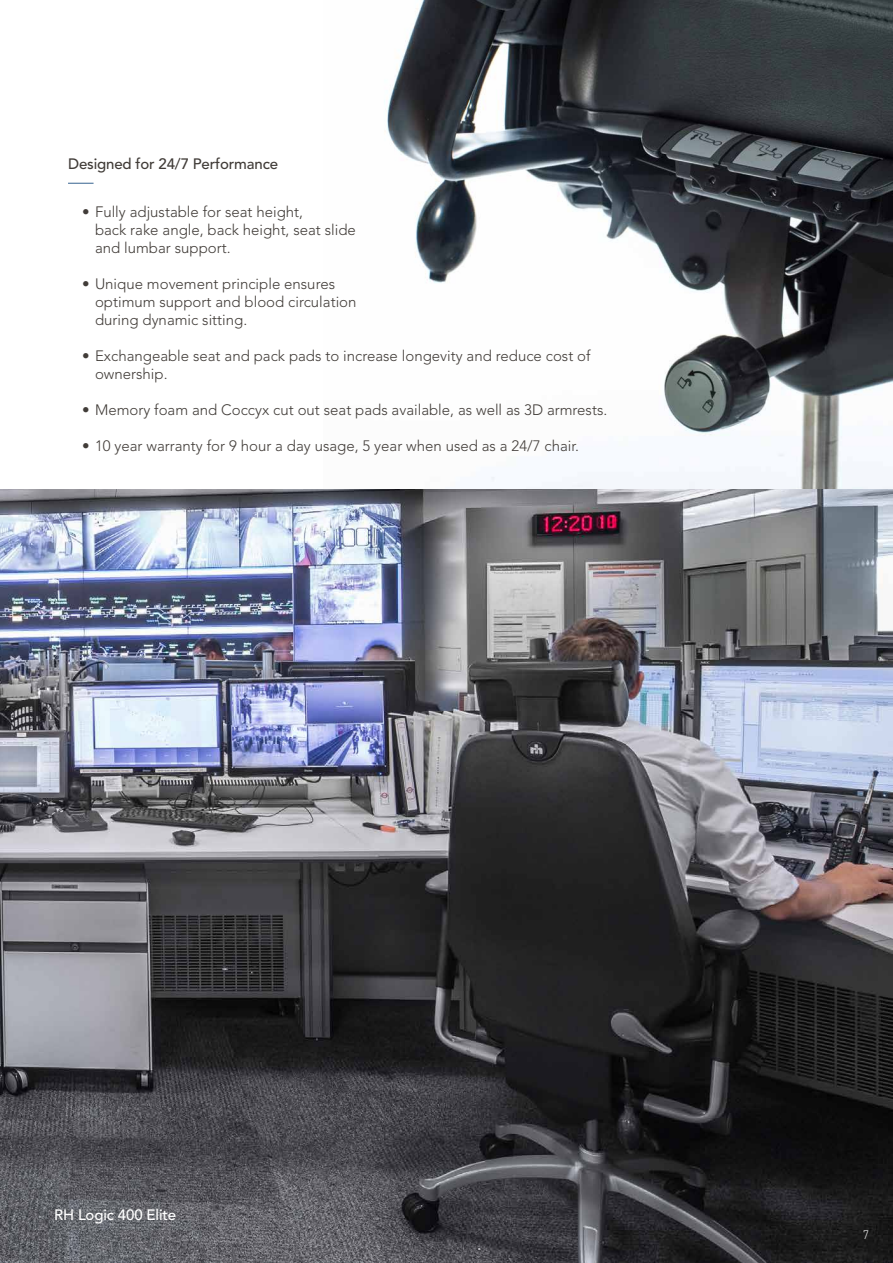
<style>
.page{position:relative;width:893px;height:1263px;background:#fff}
.page>*{position:absolute;margin:0;border:0;box-sizing:border-box;transform-origin:0 0}
.t1{font:300 15px/18px "Avenir LT Std";color:#413c38}
.t2{font:500 15px "Avenir LT Std";letter-spacing:-.01em;color:#413c38}
.t3{font:500 15px "Avenir LT Std";letter-spacing:-.01em;color:#fff}
.t4{font:300 12px "DIN";color:#fff}
</style>
<div class="page">
<img style="left:384px;top:0;width:509px;height:489px">
<img style="left:0;top:489px;width:893px;height:774px">
<svg style="left:68px;top:183px;width:26px;height:1px"></svg>
<p class="t2" style="left:68px;top:155px;width:212px">Designed for 24/7 Performance</p>
<p class="t1" style="left:95px;top:203px;width:262px;text-indent:-13px">• Fully adjustable for seat height,<br>back rake angle, back height, seat slide and lumbar support.</p>
<p class="t1" style="left:95px;top:275px;width:263px;text-indent:-13px">• Unique movement principle ensures optimum support and blood circulation during dynamic sitting.</p>
<p class="t1" style="left:95px;top:347px;width:497px;text-indent:-13px">• Exchangeable seat and pack pads to increase longevity and reduce cost of ownership.</p>
<p class="t1" style="left:82px;top:401px;width:526px">• Memory foam and Coccyx cut out seat pads available, as well as 3D armrests.</p>
<p class="t1" style="left:82px;top:437px;width:498px">• 10 year warranty for 9 hour a day usage, 5 year when used as a 24/7 chair.</p>
<p class="t3" style="left:54px;top:1206px;width:124px">RH Logic 400 Elite</p>
<p class="t4" style="left:863px;top:1227px;width:8px">7</p>
</div>
